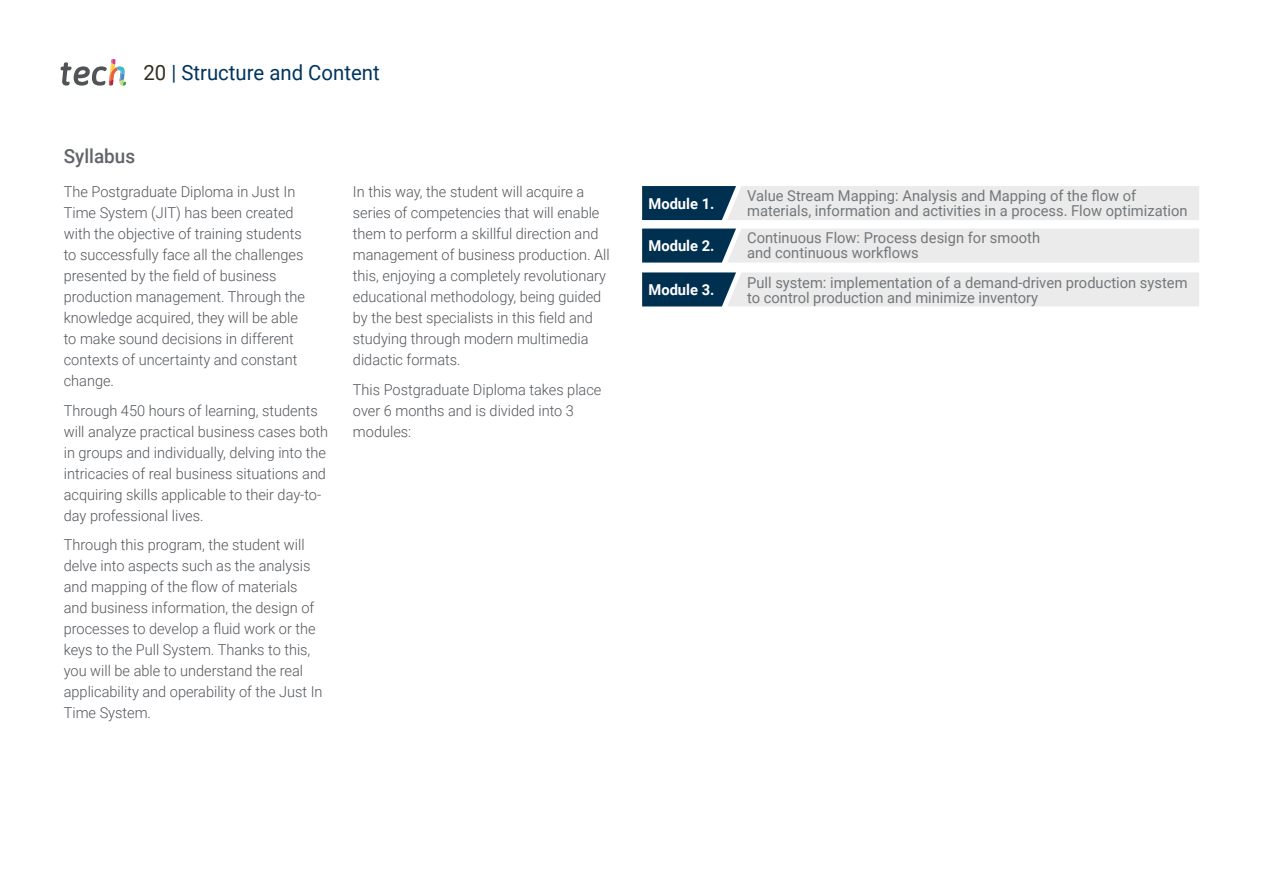
<style>
.page{position:relative;width:1263px;height:893px;background:#fff}
.page>*{position:absolute;margin:0;border:0;box-sizing:border-box;transform-origin:0 0}
.t1{font:21px "Roboto";color:#00355e}
.t2{font:500 19.5px "Roboto";color:#61646a}
.t3{font:300 15px/21px "Roboto";color:#52555b}
.t4{font:15px/15px "Roboto";color:#74777b}
.t5{font:700 15px "Roboto";color:#fff}
.s1{color:#312e20}
</style>
<div class="page">
<svg style="left:61px;top:59px;width:65px;height:27px"></svg>
<svg style="left:642px;top:186px;width:557px;height:34px;background:#c5ced2"></svg>
<svg style="left:642px;top:272px;width:557px;height:34px;background:#c6ced2"></svg>
<svg style="left:642px;top:229px;width:557px;height:34px;background:#c6ced2"></svg>
<h1 class="t1" style="left:144px;top:57px;width:238px"><span class="s1">20</span> | Structure and Content</h1>
<h2 class="t2" style="left:64px;top:143px;width:73px">Syllabus</h2>
<p class="t3" style="left:64px;top:181px;width:243px">The Postgraduate Diploma in Just In Time System (JIT) has been created with the objective of training students to successfully face all the challenges presented by the field of business production management. Through the knowledge acquired, they will be able to make sound decisions in different contexts of uncertainty and constant change.</p>
<p class="t3" style="left:64px;top:399px;width:266px">Through 450 hours of learning, students will analyze practical business cases both in groups and individually, delving into the intricacies of real business situations and acquiring skills applicable to their day-to&shy;day professional lives.</p>
<p class="t3" style="left:64px;top:534px;width:260px">Through this program, the student will delve into aspects such as the analysis and mapping of the flow of materials and business information, the design of processes to develop a fluid work or the keys to the Pull System. Thanks to this, you will be able to understand the real applicability and operability of the Just In Time System.</p>
<p class="t3" style="left:353px;top:181px;width:258px">In this way, the student will acquire a series of competencies that will enable them to perform a skillful direction and management of business production. All this, enjoying a completely revolutionary educational methodology, being guided by the best specialists in this field and studying through modern multimedia didactic formats.</p>
<p class="t3" style="left:353px;top:378px;width:250px">This Postgraduate Diploma takes place over 6 months and is divided into 3 modules:</p>
<p class="t5" style="left:648px;top:193px;width:67px">Module 1.</p>
<p class="t5" style="left:649px;top:235px;width:67px">Module 2.</p>
<p class="t5" style="left:648px;top:279px;width:67px">Module 3.</p>
<p class="t4" style="left:747px;top:188px;width:442px">Value Stream Mapping: Analysis and Mapping of the flow of materials, information and activities in a process. Flow optimization</p>
<p class="t4" style="left:747px;top:230px;width:294px">Continuous Flow: Process design for smooth and continuous workflows</p>
<p class="t4" style="left:747px;top:274px;width:442px">Pull system: implementation of a demand-driven production system to control production and minimize inventory</p>
</div>
